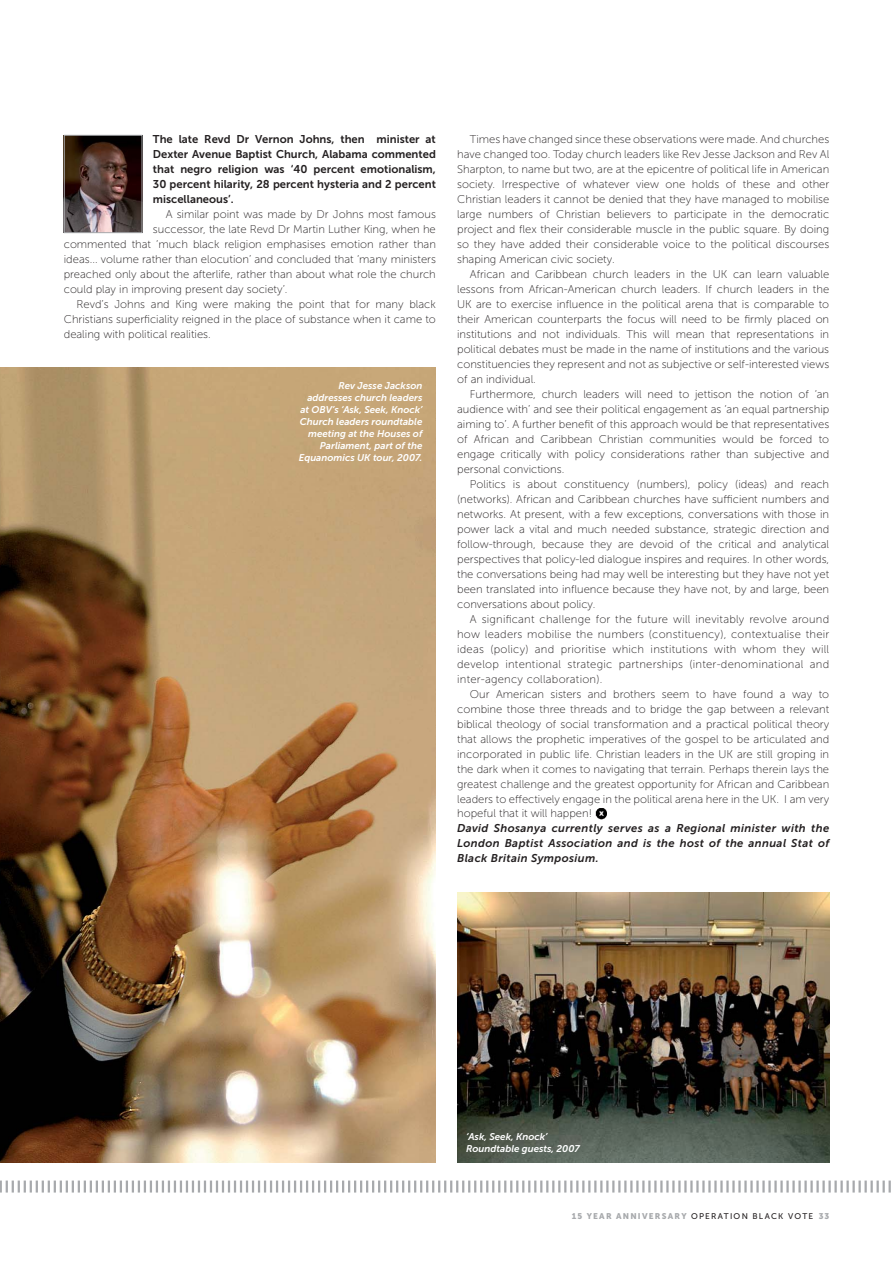
<style>
.page{position:relative;width:893px;height:1263px;background:#fff}
.page>*{position:absolute;margin:0;border:0;box-sizing:border-box;transform-origin:0 0}
.t1{font:11.25px/15px "Museo Sans 100";color:#231f20;text-align:justify}
.t2{font:11.25px/15px "Museo Sans 700";color:#231f20;text-align:justify}
.t3{font:italic 11.25px/15px "Museo Sans 700";letter-spacing:.03em;color:#231f20;text-align:justify}
.t4{font:italic 9.75px/12px "Museo Sans 700";color:#fff;text-align:right}
.t5{font:8.25px "Museo Sans 900";letter-spacing:.15em;color:#a7a9ac}
.s1{font-family:"Museo Sans 500";color:#231f20}
</style>
<div class="page">
<img style="left:0;top:368px;width:436px;height:795px">
<img style="left:66px;top:137px;width:74px;height:94px">
<div style="left:64px;top:135px;width:78px;height:98px;border:1px solid #a7a9ac"></div>
<img style="left:457px;top:893px;width:372px;height:270px">
<svg style="left:0;top:1181px;width:890px;height:12px"></svg>
<img style="left:595px;top:808px;width:11px;height:12px">
<p class="t2" style="left:153px;top:133px;width:284px">The late Revd Dr Vernon Johns, then minister at Dexter Avenue Baptist Church, Alabama commented that negro religion was ‘40 percent emotionalism, 30 percent hilarity, 28 percent hysteria and 2 percent miscellaneous’.</p>
<p class="t1" style="left:166px;top:208px;width:272px">A similar point was made by Dr Johns most famous</p>
<p class="t1" style="left:153px;top:223px;width:284px">successor, the late Revd Dr Martin Luther King, when he</p>
<p class="t1" style="left:64px;top:238px;width:373px">commented that ‘much black religion emphasises emotion rather than</p>
<p class="t1" style="left:64px;top:253px;width:373px">ideas... volume rather than elocution’ and concluded that ‘many ministers</p>
<p class="t1" style="left:64px;top:268px;width:373px">preached only about the afterlife, rather than about what role the church</p>
<p class="t1" style="left:64px;top:283px;width:225px">could play in improving present day society’.</p>
<p class="t1" style="left:77px;top:298px;width:361px">Revd’s Johns and King were making the point that for many black</p>
<p class="t1" style="left:64px;top:313px;width:373px">Christians superficiality reigned in the place of substance when it came to</p>
<p class="t1" style="left:64px;top:328px;width:148px">dealing with political realities.</p>
<p class="t4" style="left:299px;top:381px;width:125px">Rev Jesse Jackson addresses church leaders at OBV’s ‘Ask, Seek, Knock’<br>Church leaders roundtable meeting at the Houses of<br>Parliament, part of the<br>Equanomics UK tour, 2007.</p>
<p class="t1" style="left:457px;top:133px;width:373px;text-indent:13px">Times have changed since these observations were made. And churches have changed too. Today church leaders like Rev Jesse Jackson and Rev Al Sharpton, to name but two, are at the epicentre of political life in American society. Irrespective of whatever view one holds of these and other Christian leaders it cannot be denied that they have managed to mobilise large numbers of Christian believers to participate in the democratic project and flex their considerable muscle in the public square. By doing so they have added their considerable voice to the political discourses shaping American civic society.</p>
<p class="t1" style="left:457px;top:268px;width:373px;text-indent:13px">African and Caribbean church leaders in the UK can learn valuable lessons from African-American church leaders. If church leaders in the UK are to exercise influence in the political arena that is comparable to their American counterparts the focus will need to be firmly placed on institutions and not individuals. This will mean that representations in political debates must be made in the name of institutions and the various constituencies they represent and not as subjective or self-interested views of an individual.</p>
<p class="t1" style="left:457px;top:388px;width:373px;text-indent:13px">Furthermore, church leaders will need to jettison the notion of ‘an audience with’ and see their political engagement as ‘an equal partnership aiming to’. A further benefit of this approach would be that representatives of African and Caribbean Christian communities would be forced to engage critically with policy considerations rather than subjective and personal convictions.</p>
<p class="t1" style="left:457px;top:478px;width:373px;text-indent:13px">Politics is about constituency (numbers), policy (ideas) and reach (networks). African and Caribbean churches have sufficient numbers and networks. At present, with a few exceptions, conversations with those in power lack a vital and much needed substance, strategic direction and follow-through, because they are devoid of the critical and analytical perspectives that policy-led dialogue inspires and requires. In other words, the conversations being had may well be interesting but they have not yet been translated into influence because they have not, by and large, been conversations about policy.</p>
<p class="t1" style="left:457px;top:612px;width:373px;text-indent:13px">A significant challenge for the future will inevitably revolve around how leaders mobilise the numbers (constituency), contextualise their ideas (policy) and prioritise which institutions with whom they will develop intentional strategic partnerships (inter-denominational and inter-agency collaboration).</p>
<p class="t1" style="left:457px;top:687px;width:373px;text-indent:13px">Our American sisters and brothers seem to have found a way to combine those three threads and to bridge the gap between a relevant biblical theology of social transformation and a practical political theory that allows the prophetic imperatives of the gospel to be articulated and incorporated in public life. Christian leaders in the UK are still groping in the dark when it comes to navigating that terrain. Perhaps therein lays the greatest challenge and the greatest opportunity for African and Caribbean leaders to effectively engage in the political arena here in the UK. I am very hopeful that it will happen!</p>
<p class="t3" style="left:457px;top:822px;width:374px">David Shosanya currently serves as a Regional minister with the London Baptist Association and is the host of the annual Stat of Black Britain Symposium.</p>
<p class="t4" style="left:466px;top:1132px;width:115px;text-align:left">‘Ask, Seek, Knock’<br>Roundtable guests, 2007</p>
<p class="t5" style="left:571px;top:1213px;width:259px">15 YEAR ANNIVERSARY <span class="s1">OPERATION BLACK VOTE</span> 33</p>
</div>
